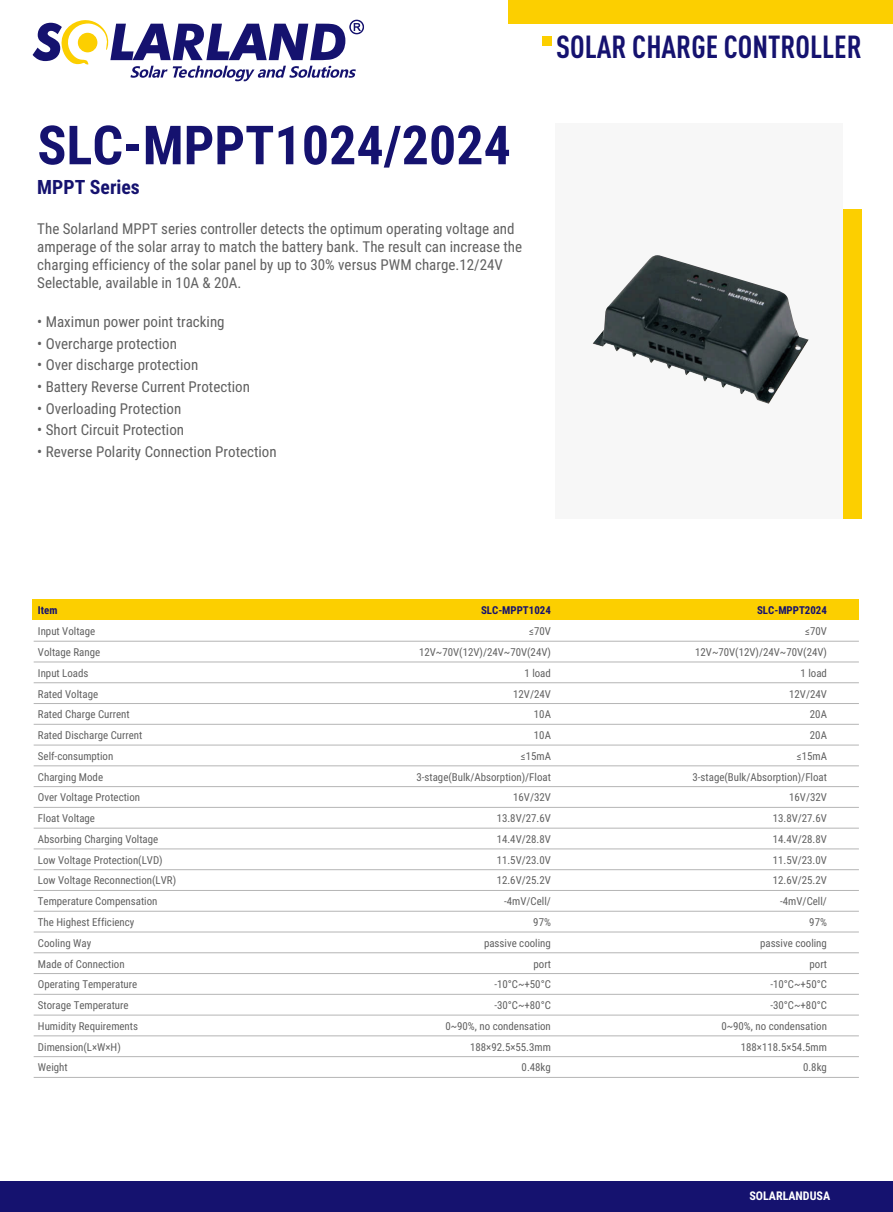
<style>
.page{position:relative;width:893px;height:1212px;background:#fff}
.page>*{position:absolute;margin:0;border:0;box-sizing:border-box;transform-origin:0 0}
.t1{font:700 54px "Roboto Condensed";color:#15126f}
.t2{font:700 31.5px "DIN Cond";color:#15126f}
.t3{font:700 19.65px "Roboto Condensed";color:#15126f}
.t4{font:15px/18px "Roboto Condensed";color:#606060}
.t5{font:700 12px "Roboto Condensed";color:#fff}
.t6{font:10.95px/20.7px "Roboto Condensed";color:#606060;text-align:right}
.t7{font:700 10.95px "Roboto Condensed";color:#15126f}
</style>
<div class="page">
<div style="left:508px;top:0;width:385px;height:24px;background:#fccf00"></div>
<svg style="left:33px;top:19px;width:331px;height:62px"></svg>
<div style="left:1px;top:1181px;width:892px;height:31px;background:#15126f"></div>
<div style="left:543px;top:36px;width:9px;height:10px;background:#fccf00"></div>
<div style="left:842px;top:209px;width:20px;height:309px;background:#fccf00"></div>
<div style="left:555px;top:123px;width:287px;height:395px;background:#f7f7f7"></div>
<hr style="left:34px;top:641px;width:825px;height:1px;background:#b5b5b5">
<hr style="left:34px;top:662px;width:825px;height:1px;background:#b5b5b5">
<hr style="left:34px;top:682px;width:825px;height:1px;background:#b5b5b5">
<hr style="left:34px;top:703px;width:825px;height:1px;background:#b5b5b5">
<hr style="left:34px;top:724px;width:825px;height:1px;background:#b5b5b5">
<hr style="left:34px;top:745px;width:825px;height:1px;background:#b5b5b5">
<hr style="left:34px;top:765px;width:825px;height:1px;background:#b5b5b5">
<hr style="left:34px;top:786px;width:825px;height:1px;background:#b5b5b5">
<hr style="left:34px;top:807px;width:825px;height:1px;background:#b5b5b5">
<hr style="left:34px;top:828px;width:825px;height:1px;background:#b5b5b5">
<hr style="left:34px;top:849px;width:825px;height:1px;background:#b5b5b5">
<hr style="left:34px;top:869px;width:825px;height:1px;background:#b5b5b5">
<hr style="left:34px;top:890px;width:825px;height:1px;background:#b5b5b5">
<hr style="left:34px;top:911px;width:825px;height:1px;background:#b5b5b5">
<hr style="left:34px;top:932px;width:825px;height:1px;background:#b5b5b5">
<hr style="left:34px;top:952px;width:825px;height:1px;background:#b5b5b5">
<hr style="left:34px;top:973px;width:825px;height:1px;background:#b5b5b5">
<hr style="left:34px;top:994px;width:825px;height:1px;background:#b5b5b5">
<hr style="left:34px;top:1015px;width:825px;height:1px;background:#b5b5b5">
<hr style="left:34px;top:1035px;width:825px;height:1px;background:#b5b5b5">
<hr style="left:34px;top:1056px;width:825px;height:1px;background:#b5b5b5">
<hr style="left:34px;top:1077px;width:825px;height:1px;background:#b5b5b5">
<div style="left:33px;top:599px;width:826px;height:21px;background:#fccf00"></div>
<img style="left:592px;top:255px;width:217px;height:149px">
<h1 class="t1" style="left:37px;top:107px;width:475px">SLC-MPPT1024/2024</h1>
<h3 class="t3" style="left:37px;top:173px;width:104px">MPPT Series</h3>
<p class="t4" style="left:37px;top:219px;width:486px">The Solarland MPPT series controller detects the optimum operating voltage and amperage of the solar array to match the battery bank. The result can increase the charging efficiency of the solar panel by up to 30% versus PWM charge.12/24V Selectable, available in 10A &amp; 20A.</p>
<h3 class="t4" style="left:37px;top:312px;width:189px">• Maximun power point tracking</h3>
<h3 class="t4" style="left:37px;top:334px;width:141px">• Overcharge protection</h3>
<h3 class="t4" style="left:37px;top:355px;width:162px">• Over discharge protection</h3>
<h3 class="t4" style="left:37px;top:377px;width:214px">• Battery Reverse Current Protection</h3>
<h3 class="t4" style="left:37px;top:399px;width:146px">• Overloading Protection</h3>
<h3 class="t4" style="left:37px;top:420px;width:148px">• Short Circuit Protection</h3>
<h3 class="t4" style="left:37px;top:442px;width:241px">• Reverse Polarity Connection Protection</h3>
<h2 class="t2" style="left:556px;top:28px;width:307px">SOLAR CHARGE CONTROLLER</h2>
<p class="t7" style="left:38px;top:602px;width:21px">Item</p>
<p class="t7" style="left:757px;top:602px;width:71px">SLC-MPPT2024</p>
<p class="t6" style="left:419px;top:620px;width:133px">≤70V<br>12V~70V(12V)/24V~70V(24V)<br>1 load</p>
<p class="t6" style="left:416px;top:703px;width:136px">10A<br>10A<br>≤15mA<br>3-stage(Bulk/Absorption)/Float<br>16V/32V<br>13.8V/27.6V<br>14.4V/28.8V<br>11.5V/23.0V<br>12.6V/25.2V<br>-4mV/Cell/<br>97%<br>passive cooling<br>port<br>-10°C~+50°C<br>-30°C~+80°C<br>0~90%, no condensation<br>188×92.5×55.3mm<br>0.48kg</p>
<p class="t7" style="left:481px;top:603px;width:71px">SLC-MPPT1024</p>
<p class="t6" style="left:38px;top:620px;width:64px;text-align:left">Input Voltage<br>Voltage Range<br>Input Loads</p>
<p class="t6" style="left:38px;top:704px;width:140px;text-align:left">Rated Charge Current<br>Rated Discharge Current<br>Self-consumption<br>Charging Mode<br>Over Voltage Protection<br>Float Voltage<br>Absorbing Charging Voltage<br>Low Voltage Protection(LVD)<br>Low Voltage Reconnection(LVR)<br>Temperature Compensation<br>The Highest Efficiency<br>Cooling Way<br>Made of Connection<br>Operating Temperature<br>Storage Temperature<br>Humidity Requirements</p>
<p class="t6" style="left:695px;top:620px;width:133px">≤70V<br>12V~70V(12V)/24V~70V(24V)<br>1 load</p>
<p class="t6" style="left:692px;top:703px;width:136px">20A<br>20A<br>≤15mA<br>3-stage(Bulk/Absorption)/Float<br>16V/32V<br>13.8V/27.6V<br>14.4V/28.8V<br>11.5V/23.0V<br>12.6V/25.2V<br>-4mV/Cell/<br>97%<br>passive cooling<br>port<br>-10°C~+50°C<br>-30°C~+80°C<br>0~90%, no condensation<br>188×118.5×54.5mm<br>0.8kg</p>
<p class="t6" style="left:38px;top:683px;width:62px">Rated Voltage</p>
<p class="t6" style="left:789px;top:683px;width:39px">12V/24V</p>
<p class="t6" style="left:513px;top:683px;width:39px">12V/24V</p>
<p class="t6" style="left:38px;top:1036px;width:84px;text-align:left">Dimension(L×W×H)<br>Weight</p>
<p class="t5" style="left:749px;top:1187px;width:82px">SOLARLANDUSA</p>
</div>
